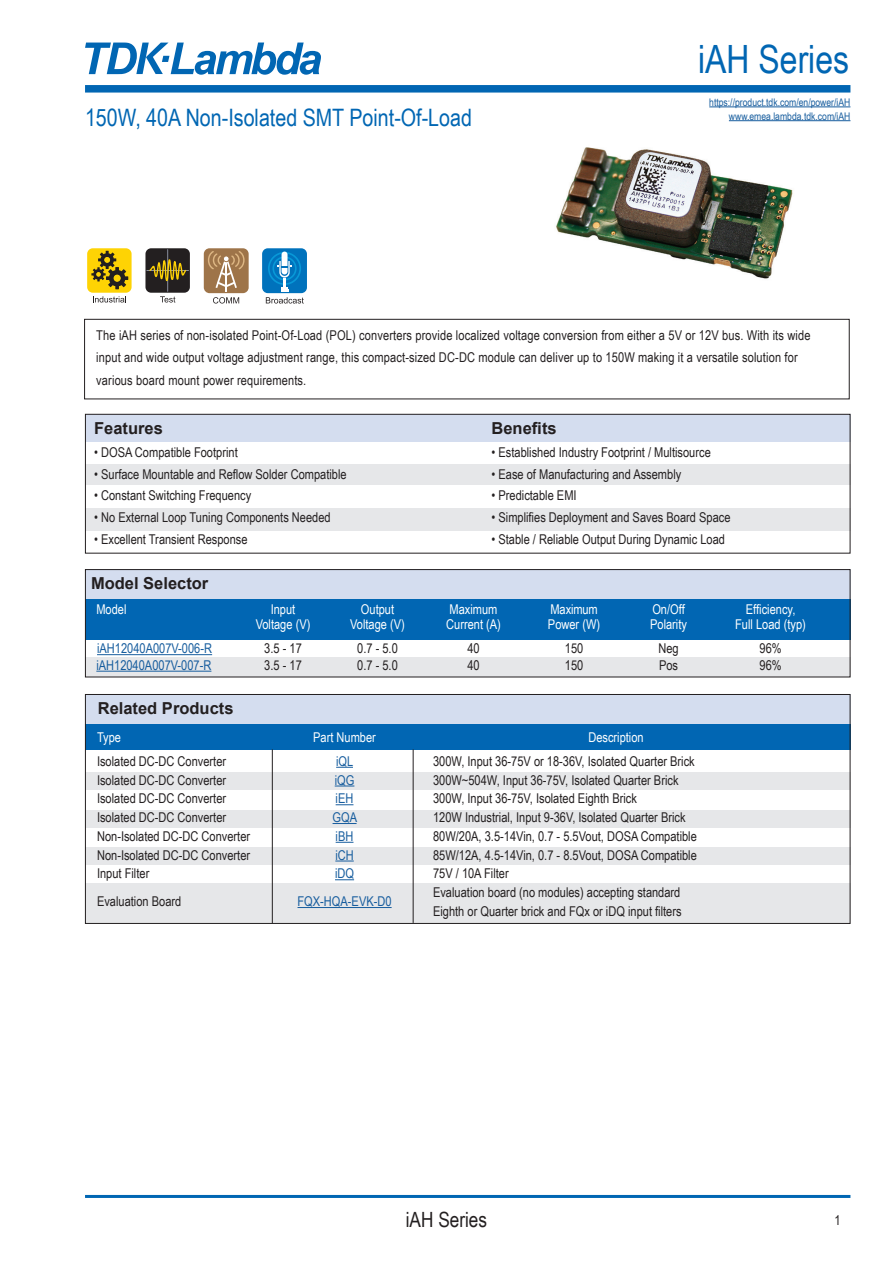
<style>
.page{position:relative;width:893px;height:1263px;background:#fff}
.page>*{position:absolute;margin:0;border:0;box-sizing:border-box;transform-origin:0 0}
.t1{font:39px "Arial Narrow";color:#0166b3}
.t2{font:24px "Arial Narrow";color:#0166b3}
.t3{font:21px "Arial Narrow";color:#231f20}
.t4{font:700 16.5px "Arial";color:#231f20}
.t5{font:13.5px/22.5px "Arial Narrow";color:#231f20}
.t6{font:13.5px "Arial Narrow";color:#fff}
.t7{font:13.5px "Arial Narrow";color:#175d9e}
.t8{font:10.5px "Arial Narrow";color:#175d9e}
</style>
<div class="page">
<img style="left:556px;top:147px;width:237px;height:132px">
<div style="left:85px;top:85px;width:765px;height:8px;background:#0166b3"></div>
<hr style="left:85px;top:1195px;width:765px;height:3px;background:#0166b3">
<svg style="left:85px;top:43px;width:236px;height:32px"></svg>
<svg style="left:93px;top:296px;width:33px;height:6px"></svg>
<div style="left:87px;top:248px;width:45px;height:45px;background:#fed304;border-radius:6px"></div>
<svg style="left:91px;top:251px;width:37px;height:38px"></svg>
<div style="left:145px;top:248px;width:45px;height:45px;background:#231f20;border-radius:6px"></div>
<hr style="left:167px;top:250px;width:1px;height:41px;background:#8a8f9d">
<hr style="left:147px;top:270px;width:42px;height:1px;background:#8a8f9d">
<svg style="left:149px;top:259px;width:37px;height:23px"></svg>
<svg style="left:160px;top:296px;width:15px;height:6px"></svg>
<svg style="left:213px;top:297px;width:26px;height:7px"></svg>
<div style="left:204px;top:248px;width:44px;height:45px;background:#9e7449;border-radius:6px"></div>
<hr style="left:225px;top:259px;width:2px;height:32px;background:#fff">
<svg style="left:208px;top:251px;width:37px;height:37px"></svg>
<div style="left:262px;top:248px;width:45px;height:45px;background:#0072bc;border-radius:6px"></div>
<svg style="left:266px;top:252px;width:38px;height:52px"></svg>
<div style="left:85px;top:464px;width:765px;height:21px;background:#e6e7e9"></div>
<div style="left:85px;top:509px;width:765px;height:22px;background:#e6e7e9"></div>
<div style="left:85px;top:414px;width:765px;height:28px;background:#d4ddef"></div>
<div style="left:85px;top:414px;width:765px;height:139px;border:1px solid #231f20"></div>
<div style="left:84px;top:319px;width:766px;height:80px;border:1px solid #231f20"></div>
<hr style="left:709px;top:106px;width:141px;height:1px;background:#175d9e">
<hr style="left:729px;top:120px;width:121px;height:1px;background:#175d9e">
<div style="left:85px;top:569px;width:765px;height:30px;background:#d4ddef"></div>
<div style="left:85px;top:599px;width:765px;height:40px;background:#0166b3"></div>
<div style="left:85px;top:657px;width:765px;height:20px;background:#e6e7e9"></div>
<div style="left:85px;top:569px;width:765px;height:108px;border:1px solid #231f20"></div>
<hr style="left:97px;top:654px;width:115px;height:1px;background:#175d9e">
<hr style="left:96px;top:671px;width:115px;height:1px;background:#175d9e">
<div style="left:85px;top:694px;width:765px;height:30px;background:#d4ddef"></div>
<div style="left:85px;top:724px;width:765px;height:25px;background:#0166b3"></div>
<div style="left:85px;top:773px;width:765px;height:17px;background:#e6e7e9"></div>
<div style="left:85px;top:810px;width:765px;height:17px;background:#e6e7e9"></div>
<div style="left:85px;top:847px;width:765px;height:17px;background:#e6e7e9"></div>
<div style="left:85px;top:883px;width:765px;height:41px;background:#e6e7e9"></div>
<div style="left:85px;top:694px;width:765px;height:230px;border:1px solid #231f20"></div>
<svg style="left:336px;top:767px;width:17px;height:1px"></svg>
<svg style="left:335px;top:785px;width:19px;height:1px"></svg>
<svg style="left:336px;top:804px;width:17px;height:1px"></svg>
<svg style="left:333px;top:823px;width:24px;height:1px"></svg>
<svg style="left:336px;top:842px;width:17px;height:1px"></svg>
<svg style="left:335px;top:860px;width:19px;height:1px"></svg>
<svg style="left:335px;top:879px;width:19px;height:1px"></svg>
<hr style="left:297px;top:907px;width:95px;height:1px;background:#175d9e">
<hr style="left:413px;top:749px;width:1px;height:174px;background:#231f20">
<hr style="left:272px;top:749px;width:1px;height:174px;background:#231f20">
<p class="t2" style="left:85px;top:100px;width:388px">150W, 40A Non-Isolated SMT Point-Of-Load</p>
<p class="t1" style="left:698px;top:31px;width:153px">iAH Series</p>
<p class="t8" style="left:709px;top:94px;width:143px">https://product.tdk.com/en/power/iAH</p>
<p class="t8" style="left:729px;top:108px;width:123px">www.emea.lambda.tdk.com/iAH</p>
<p class="t5" style="left:96px;top:323px;width:716px">The iAH series of non-isolated Point-Of-Load (POL) converters provide localized voltage conversion from either a 5V or 12V bus. With its wide input and wide output voltage adjustment range, this compact-sized DC-DC module can deliver up to 150W making it a versatile solution for</p>
<p class="t5" style="left:96px;top:368px;width:212px">various board mount power requirements.</p>
<p class="t4" style="left:94px;top:417px;width:70px">Features</p>
<p class="t4" style="left:492px;top:417px;width:67px">Benefits</p>
<p class="t5" style="left:94px;top:440px;width:145px">• DOSA Compatible Footprint</p>
<p class="t5" style="left:94px;top:462px;width:254px">• Surface Mountable and Reflow Solder Compatible</p>
<p class="t5" style="left:94px;top:484px;width:159px">• Constant Switching Frequency</p>
<p class="t5" style="left:94px;top:506px;width:238px">• No External Loop Tuning Components Needed</p>
<p class="t5" style="left:94px;top:527px;width:155px">• Excellent Transient Response</p>
<p class="t5" style="left:492px;top:440px;width:221px">• Established Industry Footprint / Multisource</p>
<p class="t5" style="left:492px;top:462px;width:191px">• Ease of Manufacturing and Assembly</p>
<p class="t5" style="left:492px;top:484px;width:87px">• Predictable EMI</p>
<p class="t5" style="left:492px;top:506px;width:240px">• Simplifies Deployment and Saves Board Space</p>
<p class="t5" style="left:492px;top:527px;width:235px">• Stable / Reliable Output During Dynamic Load</p>
<p class="t4" style="left:91px;top:572px;width:119px">Model Selector</p>
<p class="t6" style="left:96px;top:599px;width:32px">Model</p>
<p class="t6" style="left:271px;top:599px;width:26px">Input</p>
<p class="t6" style="left:361px;top:599px;width:35px">Output</p>
<p class="t6" style="left:450px;top:599px;width:49px">Maximum</p>
<p class="t6" style="left:551px;top:599px;width:49px">Maximum</p>
<p class="t6" style="left:652px;top:599px;width:34px">On/Off</p>
<p class="t6" style="left:746px;top:599px;width:51px">Efficiency,</p>
<p class="t6" style="left:256px;top:614px;width:56px">Voltage (V)</p>
<p class="t6" style="left:350px;top:614px;width:56px">Voltage (V)</p>
<p class="t6" style="left:446px;top:614px;width:56px">Current (A)</p>
<p class="t6" style="left:548px;top:614px;width:54px">Power (W)</p>
<p class="t6" style="left:650px;top:614px;width:38px">Polarity</p>
<p class="t6" style="left:735px;top:614px;width:72px">Full Load (typ)</p>
<p class="t7" style="left:97px;top:638px;width:117px">iAH12040A007V-006-R</p>
<p class="t5" style="left:264px;top:637px;width:39px">3.5 - 17</p>
<p class="t5" style="left:357px;top:637px;width:42px">0.7 - 5.0</p>
<p class="t5" style="left:467px;top:637px;width:14px">40</p>
<p class="t5" style="left:565px;top:637px;width:20px">150</p>
<p class="t5" style="left:658px;top:637px;width:22px">Neg</p>
<p class="t5" style="left:759px;top:637px;width:24px">96%</p>
<p class="t7" style="left:96px;top:655px;width:117px">iAH12040A007V-007-R</p>
<p class="t5" style="left:264px;top:653px;width:39px">3.5 - 17</p>
<p class="t5" style="left:357px;top:653px;width:42px">0.7 - 5.0</p>
<p class="t5" style="left:467px;top:653px;width:14px">40</p>
<p class="t5" style="left:565px;top:653px;width:20px">150</p>
<p class="t5" style="left:659px;top:653px;width:21px">Pos</p>
<p class="t5" style="left:759px;top:653px;width:24px">96%</p>
<p class="t4" style="left:98px;top:697px;width:137px">Related Products</p>
<p class="t6" style="left:97px;top:727px;width:26px">Type</p>
<p class="t6" style="left:313px;top:727px;width:64px">Part Number</p>
<p class="t6" style="left:588px;top:727px;width:57px">Description</p>
<p class="t5" style="left:97px;top:749px;width:131px">Isolated DC-DC Converter</p>
<p class="t7" style="left:336px;top:751px;width:19px">iQL</p>
<p class="t5" style="left:433px;top:749px;width:263px">300W, Input 36-75V or 18-36V, Isolated Quarter Brick</p>
<p class="t5" style="left:97px;top:768px;width:131px">Isolated DC-DC Converter</p>
<p class="t7" style="left:335px;top:770px;width:21px">iQG</p>
<p class="t5" style="left:433px;top:768px;width:247px">300W~504W, Input 36-75V, Isolated Quarter Brick</p>
<p class="t5" style="left:97px;top:787px;width:131px">Isolated DC-DC Converter</p>
<p class="t7" style="left:336px;top:789px;width:19px">iEH</p>
<p class="t5" style="left:433px;top:787px;width:205px">300W, Input 36-75V, Isolated Eighth Brick</p>
<p class="t5" style="left:97px;top:805px;width:131px">Isolated DC-DC Converter</p>
<p class="t7" style="left:333px;top:807px;width:26px">GQA</p>
<p class="t5" style="left:433px;top:805px;width:254px">120W Industrial, Input 9-36V, Isolated Quarter Brick</p>
<p class="t5" style="left:97px;top:824px;width:155px">Non-Isolated DC-DC Converter</p>
<p class="t7" style="left:336px;top:826px;width:19px">iBH</p>
<p class="t5" style="left:433px;top:824px;width:265px">80W/20A, 3.5-14Vin, 0.7 - 5.5Vout, DOSA Compatible</p>
<p class="t5" style="left:97px;top:843px;width:155px">Non-Isolated DC-DC Converter</p>
<p class="t7" style="left:335px;top:845px;width:20px">iCH</p>
<p class="t5" style="left:433px;top:843px;width:265px">85W/12A, 4.5-14Vin, 0.7 - 8.5Vout, DOSA Compatible</p>
<p class="t5" style="left:97px;top:862px;width:54px">Input Filter</p>
<p class="t7" style="left:335px;top:864px;width:21px">iDQ</p>
<p class="t5" style="left:433px;top:862px;width:77px">75V / 10A Filter</p>
<p class="t5" style="left:97px;top:889px;width:86px">Evaluation Board</p>
<p class="t7" style="left:297px;top:891px;width:96px">FQX-HQA-EVK-D0</p>
<p class="t5" style="left:433px;top:880px;width:249px">Evaluation board (no modules) accepting standard</p>
<p class="t5" style="left:433px;top:899px;width:250px">Eighth or Quarter brick and FQx or iDQ input filters</p>
<p class="t3" style="left:406px;top:1204px;width:83px">iAH Series</p>
<p class="t5" style="left:835px;top:1209px;width:8px">1</p>
</div>
